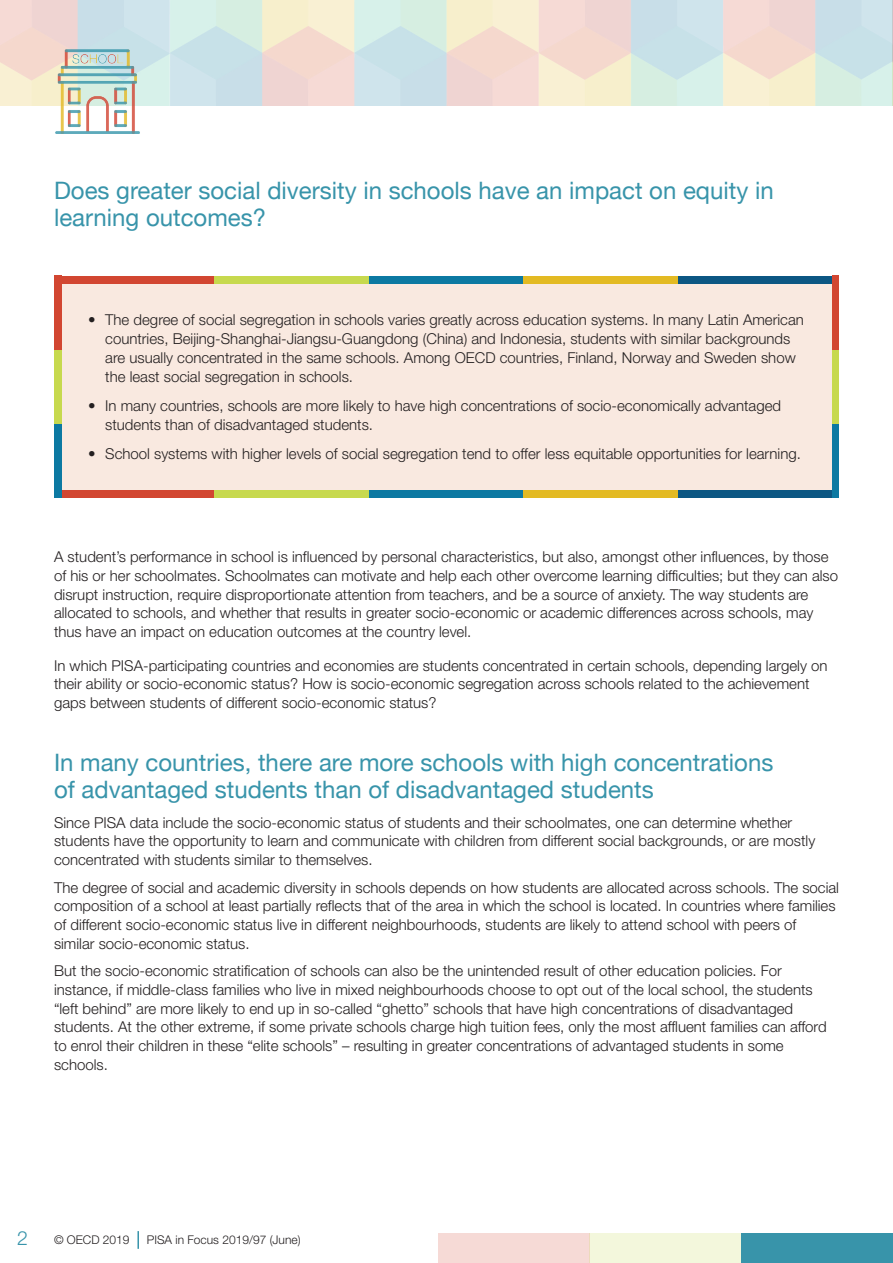
<style>
.page{position:relative;width:893px;height:1263px;background:#fff}
.page>*{position:absolute;margin:0;border:0;box-sizing:border-box;transform-origin:0 0}
.t1{font:24px/27px "Helvetica Neue";color:#3894aa}
.t2{font:300 19.5px "Helvetica Neue LT Std";color:#3894aa}
.t3{font:300 15px/18.8px "Helvetica Neue LT Std";color:#231f20}
.t4{font:300 12px "Helvetica Neue LT Std";color:#231f20}
</style>
<div class="page">
<div style="left:438px;top:1233px;width:151px;height:30px;background:#f6dad6"></div>
<div style="left:589px;top:1233px;width:152px;height:30px;background:#f3f7dc"></div>
<div style="left:741px;top:1233px;width:152px;height:30px;background:#3894aa"></div>
<hr style="left:892px;top:1233px;width:1px;height:30px;background:#e6ba21">
<img style="left:0;top:0;width:893px;height:105px">
<svg style="left:137px;top:1231px;width:2px;height:18px"></svg>
<img style="left:54px;top:48px;width:87px;height:86px">
<div style="left:54px;top:281px;width:785px;height:212px;background:#f9e9e0"></div>
<div style="left:60px;top:276px;width:154px;height:7px;background:#d24631"></div>
<div style="left:214px;top:276px;width:155px;height:7px;background:#c7d94e"></div>
<div style="left:369px;top:276px;width:154px;height:7px;background:#0c79a2"></div>
<div style="left:523px;top:276px;width:155px;height:7px;background:#e3ba23"></div>
<div style="left:678px;top:276px;width:155px;height:7px;background:#0c5783"></div>
<div style="left:59px;top:490px;width:155px;height:8px;background:#d24631"></div>
<div style="left:214px;top:490px;width:155px;height:8px;background:#c7d94e"></div>
<div style="left:369px;top:490px;width:154px;height:8px;background:#0c79a2"></div>
<div style="left:523px;top:490px;width:155px;height:8px;background:#e3ba23"></div>
<div style="left:678px;top:490px;width:155px;height:8px;background:#0c5783"></div>
<div style="left:54px;top:276px;width:7px;height:74px;background:#d24631"></div>
<div style="left:54px;top:350px;width:7px;height:74px;background:#c7d94e"></div>
<div style="left:54px;top:424px;width:7px;height:74px;background:#0c79a2"></div>
<div style="left:832px;top:276px;width:7px;height:74px;background:#d24631"></div>
<div style="left:832px;top:350px;width:7px;height:74px;background:#c7d94e"></div>
<div style="left:832px;top:424px;width:7px;height:74px;background:#0c79a2"></div>
<h1 class="t1" style="left:54px;top:179px;width:721px">Does greater social diversity in schools have an impact on equity in learning outcomes?</h1>
<p class="t3" style="left:105px;top:310px;width:700px;text-indent:-17px">• The degree of social segregation in schools varies greatly across education systems. In many Latin American countries, Beijing-Shanghai-Jiangsu-Guangdong (China) and Indonesia, students with similar backgrounds are usually concentrated in the same schools. Among OECD countries, Finland, Norway and Sweden show the least social segregation in schools.</p>
<p class="t3" style="left:105px;top:396px;width:677px;text-indent:-17px">• In many countries, schools are more likely to have high concentrations of socio-economically advantaged students than of disadvantaged students.</p>
<p class="t3" style="left:88px;top:444px;width:714px">• School systems with higher levels of social segregation tend to offer less equitable opportunities for learning.</p>
<p class="t3" style="left:54px;top:547px;width:786px">A student’s performance in school is influenced by personal characteristics, but also, amongst other influences, by those of his or her schoolmates. Schoolmates can motivate and help each other overcome learning difficulties; but they can also disrupt instruction, require disproportionate attention from teachers, and be a source of anxiety. The way students are allocated to schools, and whether that results in greater socio-economic or academic differences across schools, may thus have an impact on education outcomes at the country level.</p>
<p class="t3" style="left:54px;top:656px;width:775px">In which PISA-participating countries and economies are students concentrated in certain schools, depending largely on their ability or socio-economic status? How is socio-economic segregation across schools related to the achievement gaps between students of different socio-economic status?</p>
<h1 class="t1" style="left:54px;top:751px;width:721px">In many countries, there are more schools with high concentrations of advantaged students than of disadvantaged students</h1>
<p class="t3" style="left:54px;top:813px;width:763px">Since PISA data include the socio-economic status of students and their schoolmates, one can determine whether students have the opportunity to learn and communicate with children from different social backgrounds, or are mostly concentrated with students similar to themselves.</p>
<p class="t3" style="left:54px;top:877px;width:786px">The degree of social and academic diversity in schools depends on how students are allocated across schools. The social composition of a school at least partially reflects that of the area in which the school is located. In countries where families of different socio-economic status live in different neighbourhoods, students are likely to attend school with peers of similar socio-economic status.</p>
<p class="t3" style="left:54px;top:961px;width:774px">But the socio-economic stratification of schools can also be the unintended result of other education policies. For instance, if middle-class families who live in mixed neighbourhoods choose to opt out of the local school, the students “left behind” are more likely to end up in so-called “ghetto” schools that have high concentrations of disadvantaged students. At the other extreme, if some private schools charge high tuition fees, only the most affluent families can afford to enrol their children in these “elite schools” – resulting in greater concentrations of advantaged students in some schools.</p>
<h2 class="t2" style="left:17px;top:1226px;width:12px">2</h2>
<p class="t4" style="left:54px;top:1233px;width:77px">© OECD 2019</p>
<p class="t4" style="left:147px;top:1233px;width:155px">PISA in Focus 2019/97 (June)</p>
</div>
